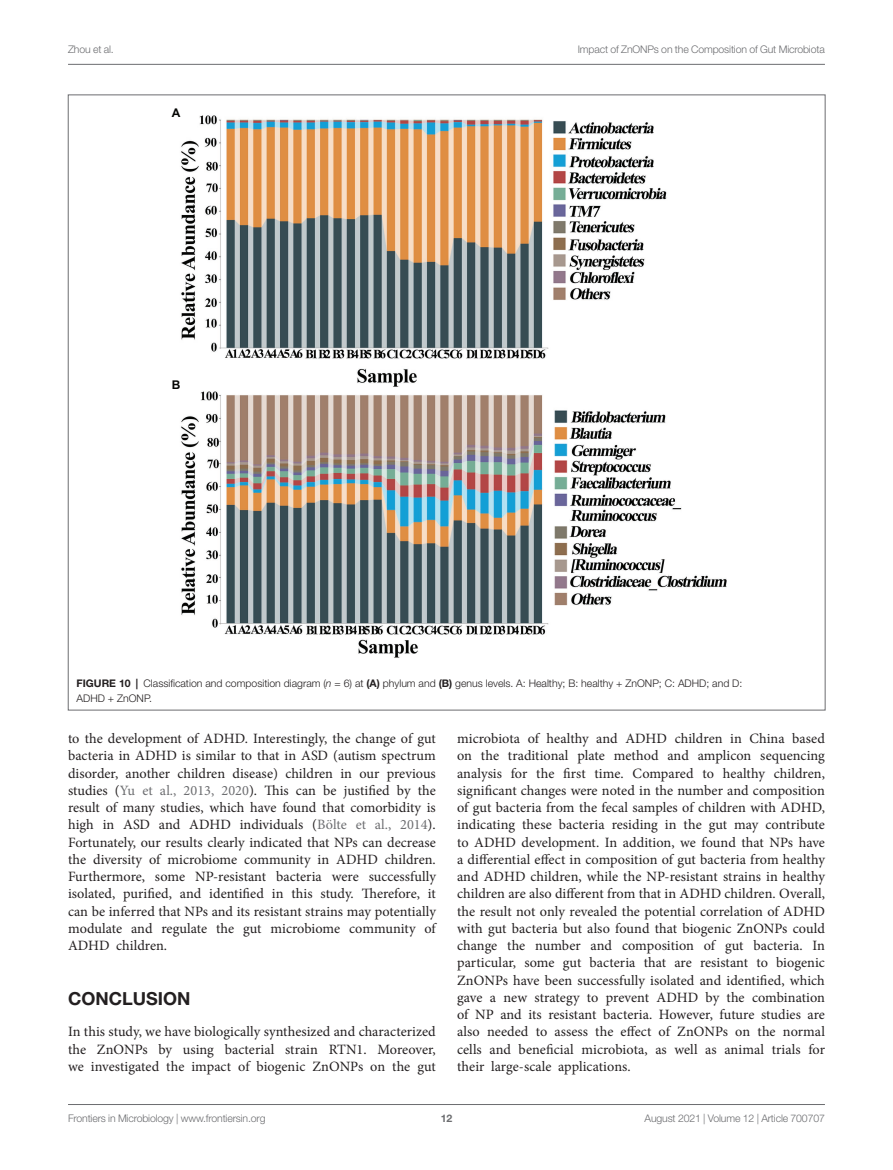
<style>
.page{position:relative;width:893px;height:1170px;background:#fff}
.page>*{position:absolute;margin:0;border:0;box-sizing:border-box;transform-origin:0 0}
.HEAD_1{font:700 18px "Helvetica Neue LT Std";color:#231f20}
.TEXT_FLUSH{font:14.25px/17.2px "Minion Pro";letter-spacing:.005em;color:#231f20;text-align:justify}
.TEXT{font:14.25px/17.2px "Minion Pro";color:#231f20;text-align:justify}
.t1{font:700 12px "Arial";color:#040503}
.t2{font:300 10.5px "Helvetica Neue LT Std";letter-spacing:-.015em;color:#6c6d70}
.FIG_LEG{font:300 10.5px/14.2px "Helvetica Neue LT Std";color:#231f20}
.t3{font:700 10.5px "Helvetica Neue LT Std";color:#6c6d70}
.s1{font-weight:700}
.s2{font-style:italic}
.s3{color:#6c6d70}
</style>
<div class="page">
<hr style="left:68px;top:64px;width:757px;height:1px;background:#6c6d70">
<hr style="left:68px;top:1104px;width:757px;height:1px;background:#6c6d70">
<img style="left:181px;top:115px;width:546px;height:543px">
<p class="t2" style="left:68px;top:42px;width:47px">Zhou et al.</p>
<p class="t2" style="left:578px;top:42px;width:249px">Impact of ZnONPs on the Composition of Gut Microbiota</p>
<p class="t1" style="left:172px;top:104px;width:10px">A</p>
<p class="t1" style="left:172px;top:376px;width:10px">B</p>
<p class="FIG_LEG" style="left:77px;top:676px;width:667px"><span class="s1">FIGURE 10 |</span> Classification and composition diagram (<span class="s2">n</span> = 6) at <span class="s1">(A)</span> phylum and <span class="s1">(B)</span> genus levels. A: Healthy; B: healthy + ZnONP; C: ADHD; and D:<br>ADHD + ZnONP.</p>
<p class="TEXT" style="left:68px;top:729px;width:369px">to the development of ADHD. Interestingly, the change of gut bacteria in ADHD is similar to that in ASD (autism spectrum disorder, another children disease) children in our previous studies (<span class="s3">Yu et al., 2013, 2020</span>). This can be justified by the result of many studies, which have found that comorbidity is high in ASD and ADHD individuals (<span class="s3">Bölte et al., 2014</span>).<br>Fortunately, our results clearly indicated that NPs can decrease the diversity of microbiome community in ADHD children.<br>Furthermore, some NP-resistant bacteria were successfully isolated, purified, and identified in this study. Therefore, it can be inferred that NPs and its resistant strains may potentially modulate and regulate the gut microbiome community of ADHD children.</p>
<p class="TEXT_FLUSH" style="left:457px;top:729px;width:369px">microbiota of healthy and ADHD children in China based on the traditional plate method and amplicon sequencing analysis for the first time. Compared to healthy children, significant changes were noted in the number and composition of gut bacteria from the fecal samples of children with ADHD, indicating these bacteria residing in the gut may contribute to ADHD development. In addition, we found that NPs have a differential effect in composition of gut bacteria from healthy and ADHD children, while the NP-resistant strains in healthy children are also different from that in ADHD children. Overall, the result not only revealed the potential correlation of ADHD with gut bacteria but also found that biogenic ZnONPs could change the number and composition of gut bacteria. In particular, some gut bacteria that are resistant to biogenic ZnONPs have been successfully isolated and identified, which gave a new strategy to prevent ADHD by the combination of NP and its resistant bacteria. However, future studies are also needed to assess the effect of ZnONPs on the normal cells and beneficial microbiota, as well as animal trials for their large-scale applications.</p>
<p class="HEAD_1" style="left:68px;top:987px;width:124px">CONCLUSION</p>
<p class="TEXT_FLUSH" style="left:68px;top:1023px;width:369px">In this study, we have biologically synthesized and characterized the ZnONPs by using bacterial strain RTN1. Moreover, we investigated the impact of biogenic ZnONPs on the gut</p>
<p class="t2" style="left:68px;top:1111px;width:199px">Frontiers in Microbiology | www.frontiersin.org</p>
<p class="t3" style="left:441px;top:1111px;width:13px">12</p>
<p class="t2" style="left:645px;top:1111px;width:182px">August 2021 | Volume 12 | Article 700707</p>
</div>
